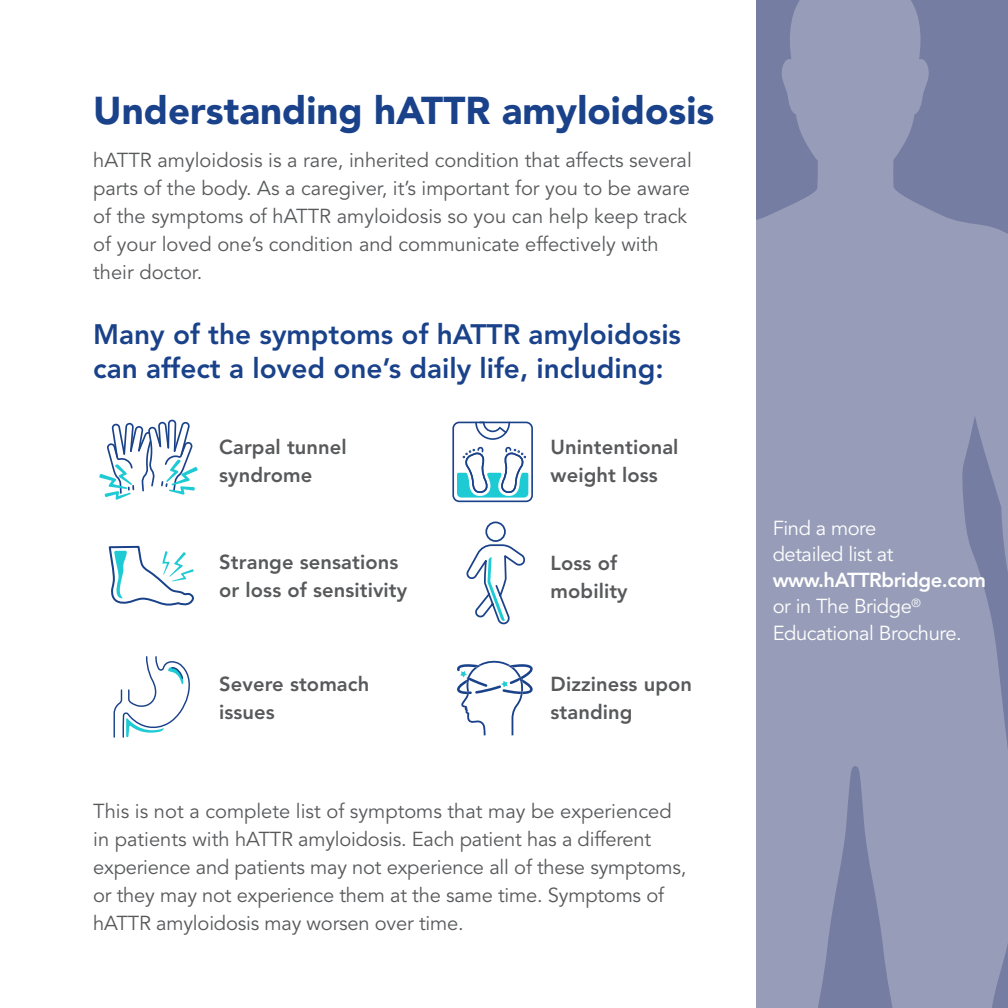
<style>
.page{position:relative;width:1008px;height:1008px;background:#fff}
.page>*{position:absolute;margin:0;border:0;box-sizing:border-box;transform-origin:0 0}
.t1{font:900 38.5px "Avenir LT Std";color:#1a428a}
.t2{font:800 28px/33.6px "Avenir LT Std";color:#1a428a}
.t3{font:20.12px/28px "Avenir LT Std";color:#58595b}
.t4{font:800 20.12px/28px "Avenir LT Std";letter-spacing:.005em;color:#58595b}
.t5{font:20.12px/26.2px "Avenir LT Std";letter-spacing:-.02em;color:#fff}
.s1{font-weight:800}
</style>
<div class="page">
<svg style="left:756px;top:0;width:252px;height:1008px;fill:#979db8"></svg>
<svg style="left:113px;top:656px;width:77px;height:82px"></svg>
<svg style="left:108px;top:545px;width:86px;height:61px"></svg>
<svg style="left:99px;top:419px;width:99px;height:81px"></svg>
<div style="left:452px;top:422px;width:81px;height:80px;border:2px solid #1a428a;border-radius:6px"></div>
<svg style="left:474px;top:421px;width:37px;height:19px"></svg>
<svg style="left:457px;top:447px;width:71px;height:56px"></svg>
<svg style="left:466px;top:521px;width:60px;height:104px"></svg>
<svg style="left:457px;top:660px;width:76px;height:75px"></svg>
<h1 class="t1" style="left:93px;top:87px;width:623px">Understanding hATTR amyloidosis</h1>
<p class="t3" style="left:93px;top:147px;width:600px">hATTR amyloidosis is a rare, inherited condition that affects several parts of the body. As a caregiver, it’s important for you to be aware of the symptoms of hATTR amyloidosis so you can help keep track of your loved one’s condition and communicate effectively with their doctor.</p>
<h2 class="t2" style="left:93px;top:318px;width:589px">Many of the symptoms of hATTR amyloidosis can affect a loved one’s daily life, including:</h2>
<p class="t4" style="left:219px;top:433px;width:129px">Carpal tunnel syndrome</p>
<p class="t4" style="left:551px;top:433px;width:129px">Unintentional weight loss</p>
<p class="t4" style="left:219px;top:548px;width:190px">Strange sensations or loss of sensitivity</p>
<p class="t4" style="left:219px;top:670px;width:151px">Severe stomach issues</p>
<p class="t4" style="left:551px;top:549px;width:79px">Loss of mobility</p>
<p class="t4" style="left:551px;top:670px;width:143px">Dizziness upon standing</p>
<p class="t3" style="left:93px;top:798px;width:595px">This is not a complete list of symptoms that may be experienced in patients with hATTR amyloidosis. Each patient has a different experience and patients may not experience all of these symptoms, or they may not experience them at the same time. Symptoms of hATTR amyloidosis may worsen over time.</p>
<p class="t5" style="left:773px;top:515px;width:122px">Find a more detailed list at</p>
<p class="t5" style="left:773px;top:567px;width:215px"><span class="s1">www.hATTRbridge.com </span>or in The Bridge<sup>®<br></sup>Educational Brochure.</p>
</div>
